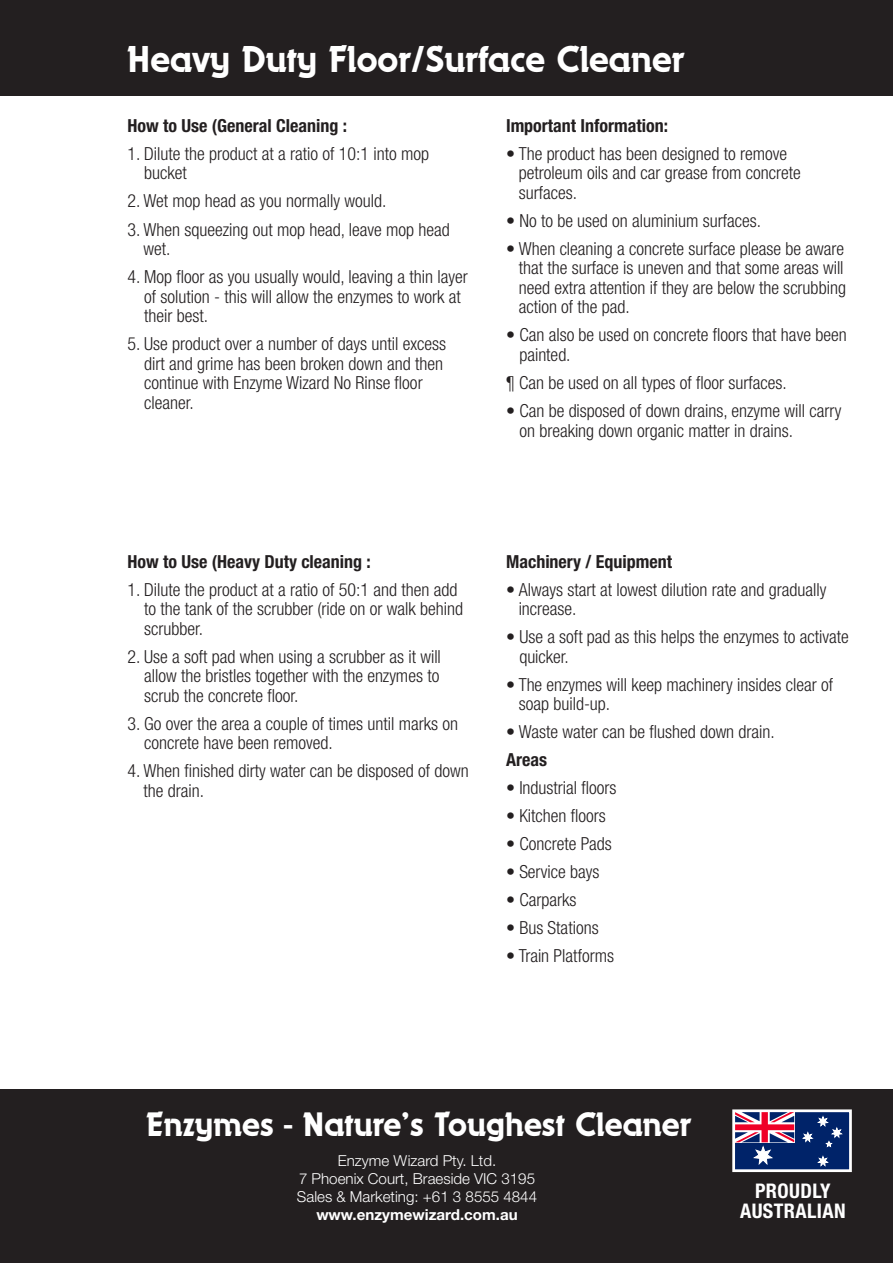
<style>
.page{position:relative;width:893px;height:1263px;background:#fff}
.page>*{position:absolute;margin:0;border:0;box-sizing:border-box;transform-origin:0 0}
.t1{font:39px "Dynamo";color:#fff}
.t2{font:35.4px "Dynamo";color:#fff}
.t3{font:condensed 25.65px "Helvetica Neue";letter-spacing:.02em;color:#231f20}
.t4{font:700 condensed 20.1px/20.1px "Helvetica Neue";letter-spacing:.02em;color:#fff;text-align:center}
.t5{font:300 condensed 18px/19.5px "Helvetica Neue";color:#231f20}
.t6{font:700 condensed 18px "Helvetica Neue";color:#231f20}
.t7{font:300 15.15px/18.1px "Helvetica Neue";color:#fff;text-align:center}
.t8{font:700 15.15px "Helvetica Neue";color:#fff}
</style>
<div class="page">
<div style="left:0;top:1090px;width:893px;height:173px;background:#231f20"></div>
<div style="left:0;top:0;width:893px;height:96px;background:#231f20"></div>
<div style="left:734px;top:1111px;width:116px;height:60px;background:#002369"></div>
<div style="left:732px;top:1109px;width:120px;height:63px;border:3px solid #fff"></div>
<svg style="left:818px;top:1156px;width:10px;height:10px"></svg>
<svg style="left:803px;top:1132px;width:9px;height:10px"></svg>
<svg style="left:818px;top:1116px;width:24px;height:31px"></svg>
<svg style="left:735px;top:1112px;width:59px;height:52px"></svg>
<h1 class="t1" style="left:128px;top:38px;width:558px">Heavy Duty Floor/Surface Cleaner</h1>
<p class="t6" style="left:128px;top:115px;width:221px">How to Use (General Cleaning :</p>
<p class="t5" style="left:144px;top:144px;width:286px;text-indent:-17px">1. Dilute the product at a ratio of 10:1 into mop bucket</p>
<p class="t5" style="left:128px;top:191px;width:260px">2. Wet mop head as you normally would.</p>
<p class="t5" style="left:144px;top:219px;width:308px;text-indent:-16px">3. When squeezing out mop head, leave mop head wet.</p>
<p class="t5" style="left:144px;top:267px;width:325px;text-indent:-17px">4. Mop floor as you usually would, leaving a thin layer of solution - this will allow the enzymes to work at their best.</p>
<p class="t5" style="left:144px;top:334px;width:303px;text-indent:-17px">5. Use product over a number of days until excess dirt and grime has been broken down and then continue with Enzyme Wizard No Rinse floor cleaner.</p>
<p class="t6" style="left:506px;top:115px;width:164px">Important Information:</p>
<p class="t5" style="left:519px;top:144px;width:284px;text-indent:-13px">• The product has been designed to remove petroleum oils and car grease from concrete surfaces.</p>
<p class="t5" style="left:506px;top:211px;width:257px">• No to be used on aluminium surfaces.</p>
<p class="t5" style="left:519px;top:239px;width:329px;text-indent:-13px">• When cleaning a concrete surface please be aware that the surface is uneven and that some areas will need extra attention if they are below the scrubbing action of the pad.</p>
<p class="t5" style="left:519px;top:325px;width:329px;text-indent:-13px">• Can also be used on concrete floors that have been painted.</p>
<p class="t5" style="left:506px;top:373px;width:282px">¶ Can be used on all types of floor surfaces.</p>
<p class="t5" style="left:519px;top:401px;width:324px;text-indent:-13px">• Can be disposed of down drains, enzyme will carry on breaking down organic matter in drains.</p>
<p class="t6" style="left:506px;top:550px;width:168px">Machinery / Equipment</p>
<p class="t5" style="left:519px;top:580px;width:309px;text-indent:-13px">• Always start at lowest dilution rate and gradually increase.</p>
<p class="t5" style="left:519px;top:627px;width:331px;text-indent:-13px">• Use a soft pad as this helps the enzymes to activate quicker.</p>
<p class="t5" style="left:519px;top:675px;width:316px;text-indent:-13px">• The enzymes will keep machinery insides clear of soap build-up.</p>
<p class="t5" style="left:506px;top:722px;width:270px">• Waste water can be flushed down drain.</p>
<p class="t6" style="left:506px;top:749px;width:42px">Areas</p>
<p class="t5" style="left:506px;top:778px;width:112px">• Industrial floors</p>
<p class="t5" style="left:506px;top:806px;width:101px">• Kitchen floors</p>
<p class="t5" style="left:506px;top:834px;width:107px">• Concrete Pads</p>
<p class="t5" style="left:506px;top:862px;width:95px">• Service bays</p>
<p class="t5" style="left:506px;top:890px;width:72px">• Carparks</p>
<p class="t5" style="left:506px;top:918px;width:94px">• Bus Stations</p>
<p class="t5" style="left:506px;top:946px;width:110px">• Train Platforms</p>
<p class="t6" style="left:128px;top:550px;width:245px">How to Use (Heavy Duty cleaning :</p>
<p class="t5" style="left:144px;top:580px;width:320px;text-indent:-17px">1. Dilute the product at a ratio of 50:1 and then add to the tank of the scrubber (ride on or walk behind scrubber.</p>
<p class="t5" style="left:144px;top:647px;width:298px;text-align:justify;text-indent:-17px">2. Use a soft pad when using a scrubber as it will allow the bristles together with the enzymes to scrub the concrete floor.</p>
<p class="t5" style="left:144px;top:714px;width:315px;text-indent:-17px">3. Go over the area a couple of times until marks on concrete have been removed.</p>
<p class="t5" style="left:144px;top:761px;width:327px;text-indent:-16px">4. When finished dirty water can be disposed of down the drain.</p>
<h3 class="t3" style="left:444px;top:933px;width:152px">CCF Accredited</h3>
<h2 class="t2" style="left:147px;top:1105px;width:546px">Enzymes - Nature’s Toughest Cleaner</h2>
<p class="t7" style="left:297px;top:1151px;width:242px">Enzyme Wizard Pty. Ltd.<br>7 Phoenix Court, Braeside VIC 3195<br>Sales &amp; Marketing: +61 3 8555 4844</p>
<p class="t8" style="left:316px;top:1206px;width:203px">www.enzymewizard.com.au</p>
<p class="t4" style="left:740px;top:1180px;width:107px">PROUDLY<br>AUSTRALIAN</p>
</div>
